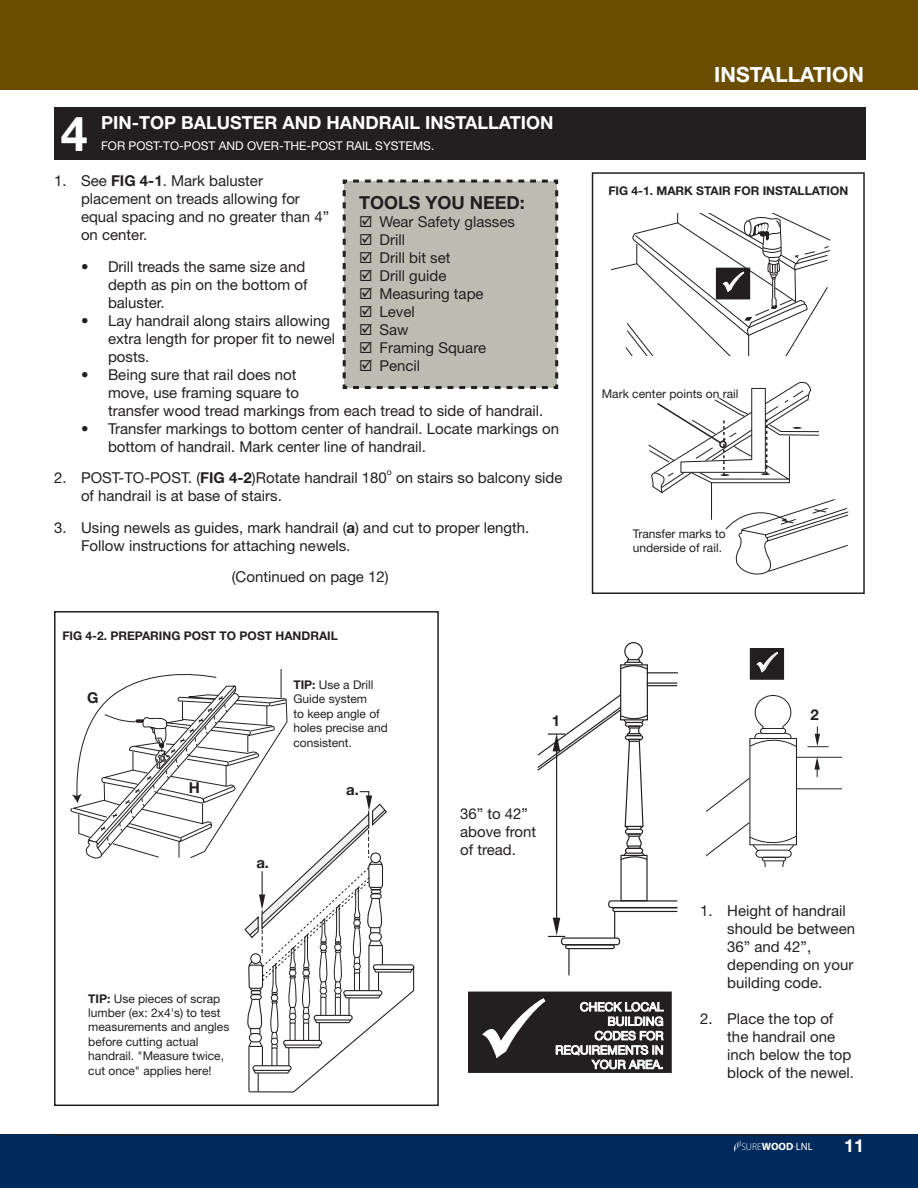
<style>
.page{position:relative;width:918px;height:1188px;background:#fff}
.page>*{position:absolute;margin:0;border:0;box-sizing:border-box;transform-origin:0 0}
.t1{font:700 48.3px "Helvetica Neue LT Std";color:#fff}
.t2{font:700 21px "Helvetica Neue LT Std";color:#fff}
.t3{font:700 18px "Helvetica Neue LT Std";color:#fff}
.t4{font:700 18px "Helvetica Neue LT Std";color:#231f20}
.t5{font:15px/18px "Helvetica Neue LT Std";color:#231f20}
.t6{font:700 15px "Helvetica Neue LT Std";color:#231f20}
.t7{font:12px/14.4px "Helvetica Neue LT Std";color:#231f20}
.t8{font:12px/14.4px "Helvetica Neue LT Std";color:#fff;text-align:right}
.t9{font:700 12px "Helvetica Neue LT Std";color:#231f20}
.t10{font:300 9.9px "Myriad Pro";color:#fff}
.t11{font:8.7px "Helvetica Neue LT Std";color:#231f20}
.t12{font:3.9px "Myriad Pro";color:#fff}
.s1{font-weight:700}
.s2{font-weight:700;font-size:10.65px}
.s3{font-weight:400;font-size:10.65px}
</style>
<div class="page">
<div style="left:0;top:1134px;width:918px;height:54px;background:#002a5c"></div>
<svg style="left:734px;top:1141px;width:7px;height:11px"></svg>
<div style="left:0;top:0;width:918px;height:90px;background:#6a4d00"></div>
<hr style="left:54px;top:1134px;width:810px;height:2px;background:#231f20">
<div style="left:54px;top:107px;width:811px;height:53px;background:#231f20"></div>
<svg style="left:591px;top:172px;width:274px;height:422px"></svg>
<svg style="left:70px;top:669px;width:345px;height:424px"></svg>
<svg style="left:707px;top:695px;width:134px;height:172px"></svg>
<div style="left:565px;top:944px;width:50px;height:5px;border:1px solid #231f20;border-radius:2px"></div>
<hr style="left:568px;top:949px;width:2px;height:26px;background:#231f20">
<svg style="left:537px;top:642px;width:142px;height:304px"></svg>
<div style="left:751px;top:649px;width:32px;height:30px;background:#231f20"></div>
<div style="left:750px;top:648px;width:34px;height:32px;border:2px solid #231f20"></div>
<div style="left:469px;top:992px;width:202px;height:80px;background:#231f20"></div>
<svg style="left:556px;top:1002px;width:108px;height:68px"></svg>
<div style="left:468px;top:992px;width:204px;height:81px;border:2px solid #231f20"></div>
<div style="left:54px;top:611px;width:385px;height:495px;border:2px solid #231f20"></div>
<div style="left:342px;top:179px;width:217px;height:210px;background:#bcbcb3"></div>
<svg style="left:612px;top:213px;width:220px;height:143px"></svg>
<svg style="left:757px;top:652px;width:21px;height:21px"></svg>
<svg style="left:482px;top:998px;width:64px;height:60px"></svg>
<h1 class="t1" style="left:61px;top:116px;width:28px">4</h1>
<p class="t3" style="left:101px;top:116px;width:454px">PIN-TOP BALUSTER AND HANDRAIL INSTALLATION</p>
<p class="t8" style="left:101px;top:140px;width:335px">FOR POST-TO-POST AND OVER-THE-POST RAIL SYSTEMS.</p>
<p class="t5" style="left:81px;top:173px;width:250px;text-indent:-27px">1. See <span class="s1">FIG 4-1</span>. Mark baluster placement on treads allowing for equal spacing and no greater than 4” on center.</p>
<p class="t5" style="left:108px;top:259px;width:201px;text-indent:-27px">• Drill treads the same size and depth as pin on the bottom of baluster.</p>
<p class="t5" style="left:108px;top:313px;width:229px;text-indent:-27px">• Lay handrail along stairs allowing extra length for proper fit to newel posts.</p>
<p class="t5" style="left:108px;top:367px;width:437px;text-indent:-27px">• Being sure that rail does not<br>move, use framing square to<br>transfer wood tread markings from each tread to side of handrail.</p>
<p class="t5" style="left:108px;top:421px;width:453px;text-indent:-27px">• Transfer markings to bottom center of handrail. Locate markings on bottom of handrail. Mark center line of handrail.</p>
<p class="t5" style="left:54px;top:470px;width:334px">2. POST-TO-POST. (<span class="s1">FIG 4-2</span>)Rotate handrail 180</p>
<p class="t11" style="left:387px;top:469px;width:7px">o</p>
<p class="t5" style="left:396px;top:470px;width:168px">on stairs so balcony side</p>
<p class="t5" style="left:81px;top:488px;width:202px">of handrail is at base of stairs.</p>
<p class="t5" style="left:81px;top:520px;width:450px;text-indent:-27px">3. Using newels as guides, mark handrail (<span class="s1">a</span>) and cut to proper length.<br>Follow instructions for attaching newels.</p>
<p class="t5" style="left:232px;top:569px;width:158px">(Continued on page 12)</p>
<p class="t4" style="left:359px;top:196px;width:167px">TOOLS YOU NEED:</p>
<p class="t5" style="left:379px;top:214px;width:137px">Wear Safety glasses<br>Drill<br>Drill bit set<br>Drill guide<br>Measuring tape<br>Level<br>Saw<br>Framing Square<br>Pencil</p>
<p class="t9" style="left:63px;top:632px;width:277px">FIG 4-2. PREPARING POST TO POST HANDRAIL</p>
<h2 class="t2" style="left:714px;top:67px;width:151px">INSTALLATION</h2>
<p class="t9" style="left:609px;top:187px;width:241px">FIG 4-1. MARK STAIR FOR INSTALLATION</p>
<p class="t7" style="left:602px;top:388px;width:138px">Mark center points on rail</p>
<p class="t7" style="left:633px;top:527px;width:95px">Transfer marks to underside of rail.</p>
<p class="t6" style="left:87px;top:693px;width:13px">G</p>
<p class="t7" style="left:293px;top:678px;width:96px"><span class="s1">TIP:</span> Use a Drill<br>Guide system<br>to keep angle of holes precise and consistent.</p>
<p class="t6" style="left:189px;top:783px;width:13px">H</p>
<p class="t6" style="left:346px;top:784px;width:14px">a.</p>
<p class="t6" style="left:256px;top:857px;width:14px">a.</p>
<p class="t7" style="left:88px;top:992px;width:143px"><span class="s1">TIP:</span> Use pieces of scrap lumber (ex: 2x4's) to test measurements and angles before cutting actual handrail. "Measure twice, cut once" applies here!</p>
<p class="t6" style="left:552px;top:715px;width:10px">1</p>
<p class="t6" style="left:810px;top:710px;width:10px">2</p>
<p class="t5" style="left:460px;top:806px;width:78px">36” to 42” above front of tread.</p>
<p class="t8" style="left:555px;top:1001px;width:110px">CHECK LOCAL<br>BUILDING<br>CODES FOR<br>REQUIREMENTS IN<br>YOUR AREA.</p>
<p class="t5" style="left:727px;top:903px;width:129px;text-indent:-27px">1. Height of handrail should be between<br>36” and 42”, depending on your building code.</p>
<p class="t5" style="left:727px;top:1011px;width:128px;text-indent:-27px">2. Place the top of the handrail one inch below the top block of the newel.</p>
<p class="t10" style="left:741px;top:1141px;width:73px">SURE<span class="s2">WOOD</span> <span class="s3">LNL</span></p>
<p class="t12" style="left:794px;top:1144px;width:4px">~</p>
<p class="t3" style="left:844px;top:1139px;width:22px">11</p>
</div>
